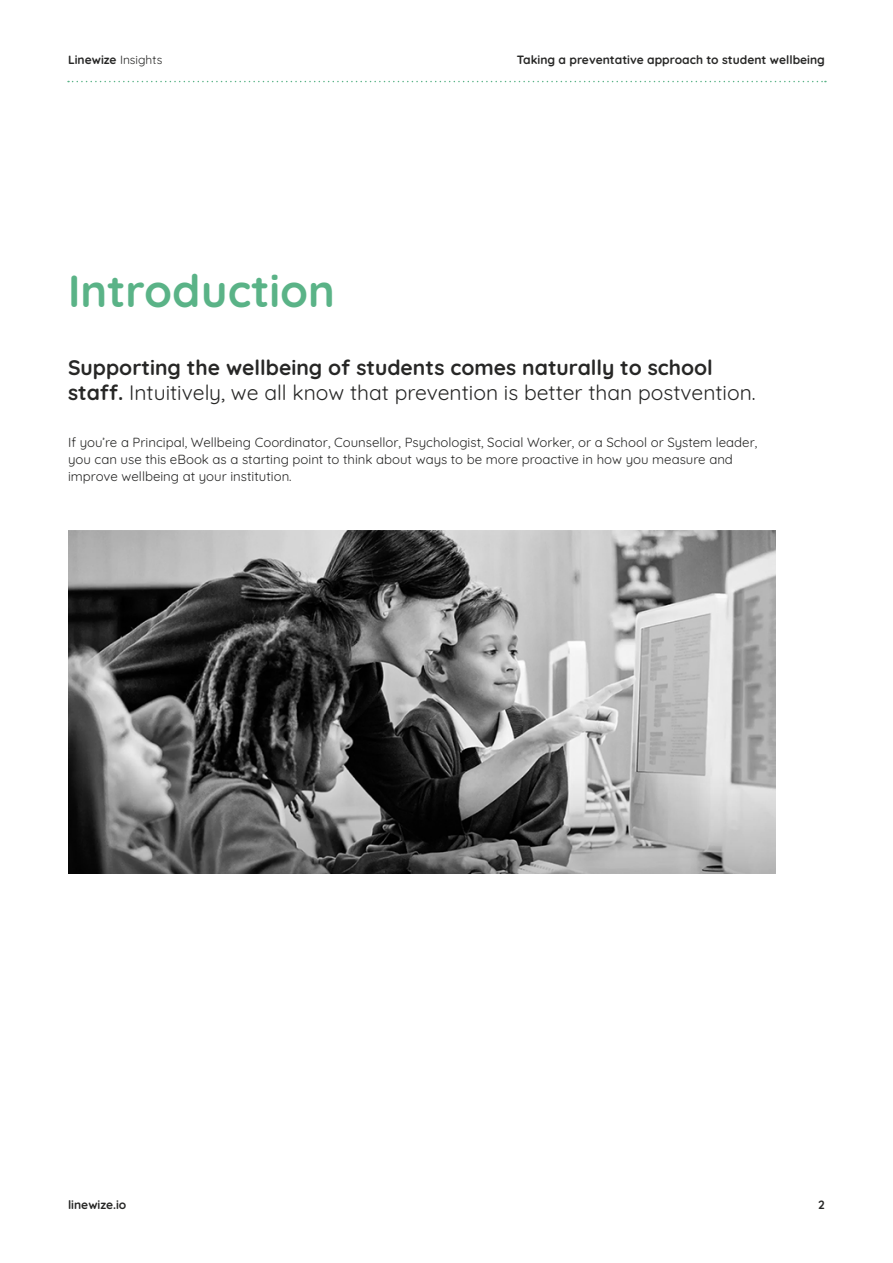
<style>
.page{position:relative;width:893px;height:1263px;background:#fff}
.page>*{position:absolute;margin:0;border:0;box-sizing:border-box;transform-origin:0 0}
.t1{font:700 45px "Quicksand";color:#5ab387}
.t2{font:700 21px/25.2px "Quicksand";color:#272726}
.t3{font:13.2px/17.2px "Quicksand";color:#272726}
.t4{font:700 12px "Quicksand";color:#272726}
.s1{font-weight:400}
</style>
<div class="page">
<svg style="left:68px;top:81px;width:758px;height:1px"></svg>
<img style="left:68px;top:530px;width:707px;height:343px">
<p class="t4" style="left:68px;top:50px;width:96px">Linewize <span class="s1">Insights</span></p>
<h1 class="t1" style="left:68px;top:256px;width:268px">Introduction</h1>
<p class="t4" style="left:517px;top:50px;width:310px">Taking a preventative approach to student wellbeing</p>
<h2 class="t2" style="left:68px;top:352px;width:689px">Supporting the wellbeing of students comes naturally to school staff. <span class="s1">Intuitively, we all know that prevention is better than postvention.</span></h2>
<p class="t3" style="left:68px;top:432px;width:691px">If you’re a Principal, Wellbeing Coordinator, Counsellor, Psychologist, Social Worker, or a School or System leader, you can use this eBook as a starting point to think about ways to be more proactive in how you measure and improve wellbeing at your institution.</p>
<p class="t4" style="left:68px;top:1196px;width:60px">linewize.io</p>
<p class="t4" style="left:818px;top:1196px;width:8px">2</p>
</div>
